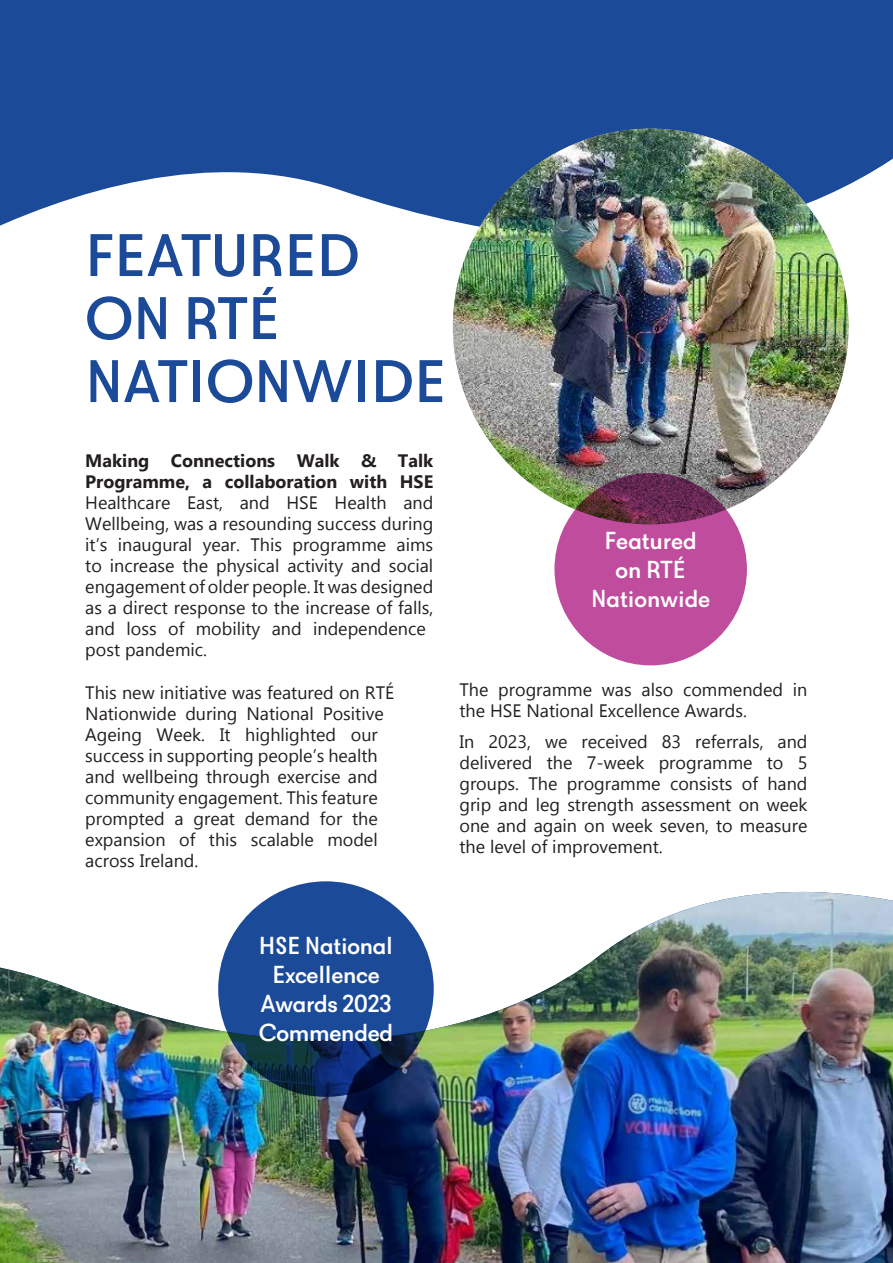
<style>
.page{position:relative;width:893px;height:1263px;background:#fff}
.page>*{position:absolute;margin:0;border:0;box-sizing:border-box;transform-origin:0 0}
.t1{font:500 58.5px/63px "Matita Geometric";color:#1b4a99}
.t2{font:500 24px/28.8px "Matita Geometric";letter-spacing:-.01em;color:#fff;text-align:center}
.t3{font:18px/21px "Gadugi";color:#231f20}
.t4{font:700 18px/21px "Gadugi";color:#231f20}
</style>
<div class="page">
<img style="left:0;top:881px;width:893px;height:382px">
<img style="left:0;top:892px;width:893px;height:202px">
<svg style="left:218px;top:881px;width:216px;height:216px;background:#184388"></svg>
<svg style="left:0;top:0;width:893px;height:418px;fill:#1b4a99"></svg>
<img style="left:453px;top:129px;width:395px;height:395px;border-radius:198px">
<svg style="left:554px;top:473px;width:193px;height:192px;background:#ae468e"></svg>
<h1 class="t1" style="left:85px;top:223px;width:363px">FEATURED<br>ON RTÉ<br>NATIONWIDE</h1>
<p class="t4" style="left:85px;top:450px;width:350px">Making Connections Walk &amp; Talk<br>Programme, a collaboration with HSE</p>
<p class="t3" style="left:85px;top:492px;width:350px">Healthcare East, and HSE Health and Wellbeing, was a resounding success during it’s inaugural year. This programme aims to increase the physical activity and social engagement of older people. It was designed as a direct response to the increase of falls, and loss of mobility and independence post pandemic.</p>
<p class="t3" style="left:85px;top:681px;width:311px">This new initiative was featured on RTÉ Nationwide during National Positive Ageing Week. It highlighted our success in supporting people’s health and wellbeing through exercise and community engagement. This feature prompted a great demand for the expansion of this scalable model across Ireland.</p>
<p class="t3" style="left:459px;top:679px;width:350px">The programme was also commended in the HSE National Excellence Awards.</p>
<h2 class="t2" style="left:591px;top:526px;width:121px">Featured on RTÉ<br>Nationwide</h2>
<p class="t3" style="left:459px;top:731px;width:350px;text-align:justify">In 2023, we received 83 referrals, and delivered the 7-week programme to 5 groups. The programme consists of hand grip and leg strength assessment on week one and again on week seven, to measure the level of improvement.</p>
<h2 class="t2" style="left:259px;top:931px;width:136px">HSE National<br>Excellence<br>Awards 2023<br>Commended</h2>
</div>
